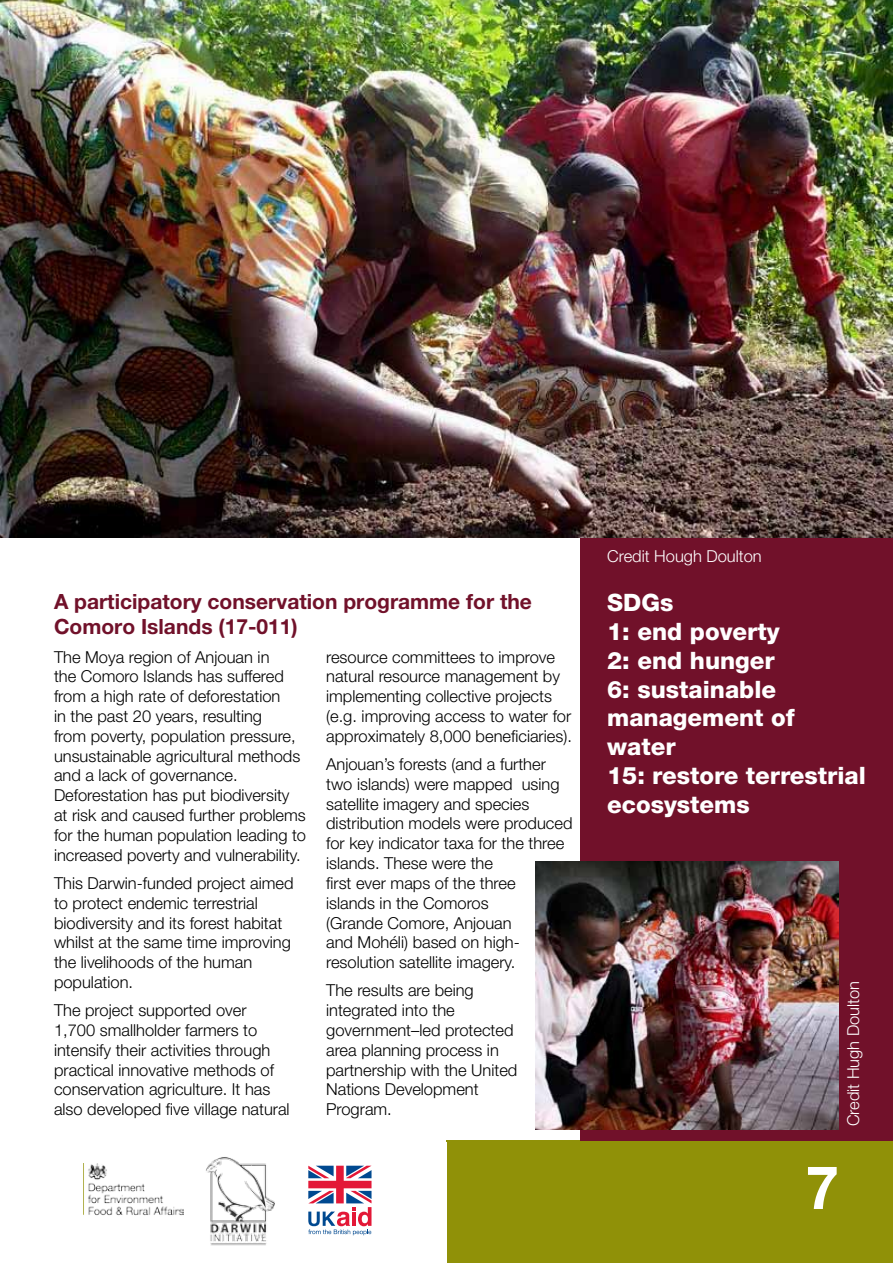
<style>
.page{position:relative;width:893px;height:1263px;background:#fff}
.page>*{position:absolute;margin:0;border:0;box-sizing:border-box;transform-origin:0 0}
.t1{font:700 60px "Helvetica Neue";color:#fff}
.t2{font:800 24px/28.8px "Helvetica Neue LT Pro";color:#fff}
.t3{font:700 21px/25.2px "Helvetica Neue LT Pro";color:#71112a}
.t4{font:300 16.5px/19.8px "Helvetica Neue LT Pro";color:#000}
.t5{font:300 16.5px "Helvetica Neue LT Pro";color:#fff}
</style>
<div class="page">
<div style="left:446px;top:1140px;width:447px;height:123px;background:#909108"></div>
<img style="left:88px;top:1163px;width:96px;height:53px">
<svg style="left:308px;top:1166px;width:63px;height:69px"></svg>
<img style="left:206px;top:1157px;width:69px;height:89px">
<div style="left:580px;top:0;width:313px;height:1140px;background:#71112a"></div>
<img style="left:0;top:0;width:893px;height:538px">
<img style="left:535px;top:862px;width:304px;height:268px">
<p class="t3" style="left:54px;top:588px;width:479px">A participatory conservation programme for the<br>Comoro Islands (17-011)</p>
<p class="t4" style="left:54px;top:646px;width:254px">The Moya region of Anjouan in<br>the Comoro Islands has suffered from a high rate of deforestation<br>in the past 20 years, resulting<br>from poverty, population pressure, unsustainable agricultural methods and a lack of governance.<br>Deforestation has put biodiversity at risk and caused further problems for the human population leading to increased poverty and vulnerability.</p>
<p class="t4" style="left:54px;top:873px;width:241px">This Darwin-funded project aimed to protect endemic terrestrial biodiversity and its forest habitat whilst at the same time improving the livelihoods of the human population.</p>
<p class="t4" style="left:54px;top:1000px;width:237px">The project supported over<br>1,700 smallholder farmers to intensify their activities through practical innovative methods of conservation agriculture. It has also developed five village natural</p>
<p class="t4" style="left:326px;top:646px;width:247px">resource committees to improve natural resource management by implementing collective projects (e.g. improving access to water for approximately 8,000 beneficiaries).</p>
<p class="t4" style="left:326px;top:754px;width:248px">Anjouan’s forests (and a further two islands) were mapped using satellite imagery and species distribution models were produced for key indicator taxa for the three islands. These were the<br>first ever maps of the three<br>islands in the Comoros<br>(Grande Comore, Anjouan<br>and Mohéli) based on high&shy;resolution satellite imagery.</p>
<p class="t4" style="left:326px;top:980px;width:193px">The results are being integrated into the government–led protected area planning process in partnership with the United<br>Nations Development<br>Program.</p>
<p class="t5" style="left:607px;top:546px;width:156px">Credit Hough Doulton</p>
<h2 class="t2" style="left:607px;top:588px;width:260px">SDGs<br>1: end poverty<br>2: end hunger<br>6: sustainable management of water<br>15: restore terrestrial ecosystems</h2>
<p class="t5" style="left:843px;top:1126px;width:147px;rotate:-90deg">Credit Hugh Doulton</p>
<h1 class="t1" style="left:806px;top:1150px;width:35px">7</h1>
</div>
